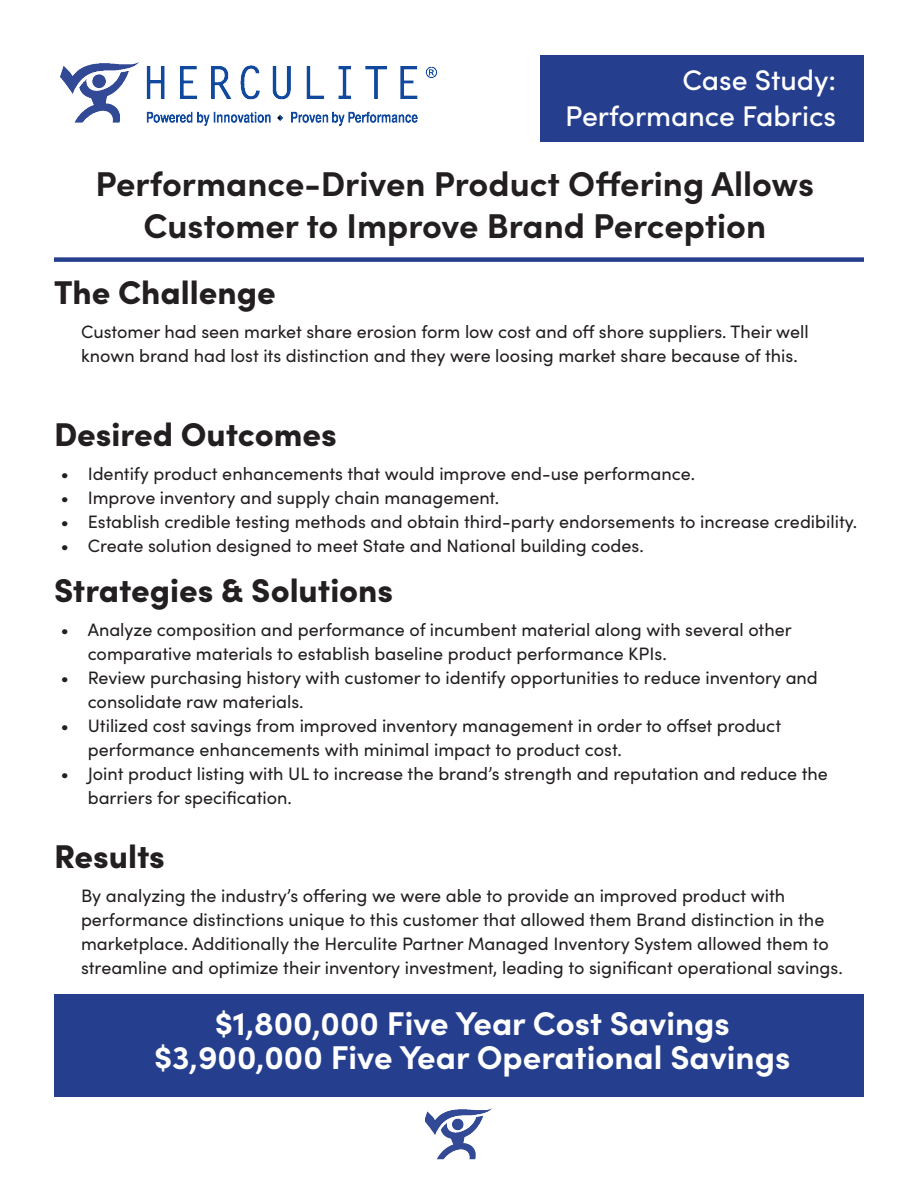
<style>
.page{position:relative;width:918px;height:1188px;background:#fff}
.page>*{position:absolute;margin:0;border:0;box-sizing:border-box;transform-origin:0 0}
.t1{font:700 34.5px/41.8px "Sofia Pro";color:#231f20;text-align:center}
.t2{font:700 33px "Sofia Pro";color:#fff}
.t3{font:900 33px "Sofia Pro";color:#231f20}
.t4{font:500 28.5px "Sofia Pro";color:#fff}
.t5{font:18px/24px "Sofia Pro";color:#231f20}
</style>
<div class="page">
<img style="left:61px;top:63px;width:375px;height:63px">
<div style="left:540px;top:55px;width:323px;height:86px;background:#253f8e"></div>
<img style="left:425px;top:1108px;width:67px;height:52px">
<div style="left:54px;top:994px;width:810px;height:102px;background:#253f8e"></div>
<div style="left:54px;top:257px;width:810px;height:5px;background:#253f8e"></div>
<p class="t4" style="left:682px;top:59px;width:155px">Case Study:</p>
<p class="t4" style="left:565px;top:95px;width:273px">Performance Fabrics</p>
<p class="t1" style="left:96px;top:160px;width:720px">Performance-Driven Product Offering Allows<br>Customer to Improve Brand Perception</p>
<p class="t3" style="left:54px;top:266px;width:223px">The Challenge</p>
<p class="t5" style="left:81px;top:319px;width:729px">Customer had seen market share erosion form low cost and off shore suppliers. Their well known brand had lost its distinction and they were loosing market share because of this.</p>
<p class="t3" style="left:54px;top:409px;width:284px">Desired Outcomes</p>
<p class="t5" style="left:61px;top:461px;width:636px">• Identify product enhancements that would improve end-use performance.</p>
<p class="t5" style="left:61px;top:485px;width:440px">• Improve inventory and supply chain management.</p>
<p class="t5" style="left:61px;top:509px;width:798px">• Establish credible testing methods and obtain third-party endorsements to increase credibility.</p>
<p class="t5" style="left:61px;top:533px;width:585px">• Create solution designed to meet State and National building codes.</p>
<p class="t3" style="left:54px;top:565px;width:341px">Strategies &amp; Solutions</p>
<p class="t5" style="left:88px;top:617px;width:706px;text-indent:-27px">• Analyze composition and performance of incumbent material along with several other comparative materials to establish baseline product performance KPIs.</p>
<p class="t5" style="left:88px;top:665px;width:732px;text-indent:-27px">• Review purchasing history with customer to identify opportunities to reduce inventory and consolidate raw materials.</p>
<p class="t5" style="left:88px;top:713px;width:695px;text-indent:-27px">• Utilized cost savings from improved inventory management in order to offset product performance enhancements with minimal impact to product cost.</p>
<p class="t5" style="left:88px;top:761px;width:742px;text-indent:-27px">• Joint product listing with UL to increase the brand’s strength and reputation and reduce the barriers for specification.</p>
<p class="t3" style="left:54px;top:830px;width:112px">Results</p>
<p class="t5" style="left:81px;top:883px;width:763px">By analyzing the industry’s offering we were able to provide an improved product with performance distinctions unique to this customer that allowed them Brand distinction in the marketplace. Additionally the Herculite Partner Managed Inventory System allowed them to streamline and optimize their inventory investment, leading to significant operational savings.</p>
<p class="t2" style="left:215px;top:998px;width:516px">$1,800,000 Five Year Cost Savings</p>
<p class="t2" style="left:155px;top:1032px;width:637px">$3,900,000 Five Year Operational Savings</p>
</div>
